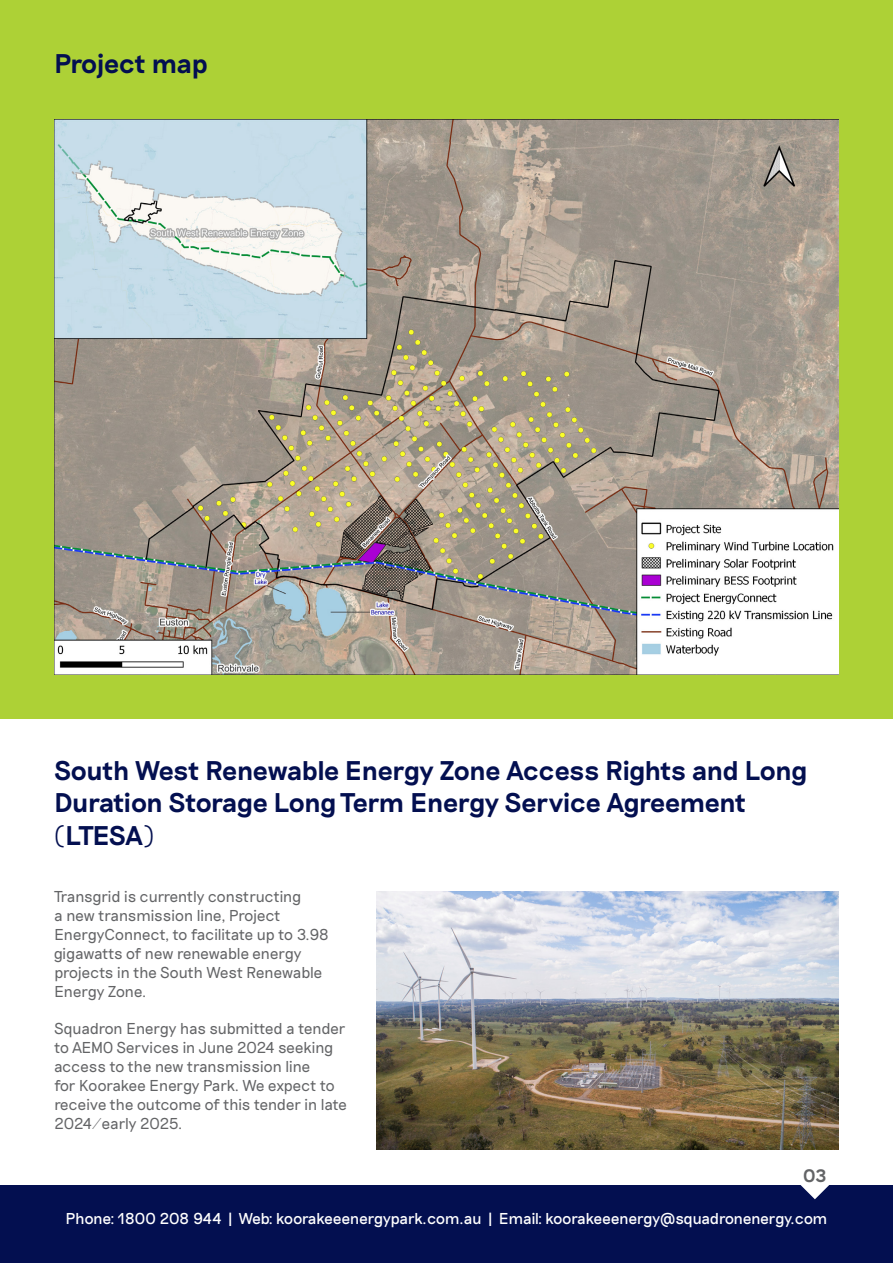
<style>
.page{position:relative;width:893px;height:1263px;background:#fff}
.page>*{position:absolute;margin:0;border:0;box-sizing:border-box;transform-origin:0 0}
.t1{font:600 27px/32.4px "Riposte";letter-spacing:-.035em;color:#030f50}
.t2{font:600 18px "Riposte";color:#636466}
.t3{font:300 15.75px/18.9px "Riposte";letter-spacing:-.035em;color:#636466}
.t4{font:15.75px "Riposte";letter-spacing:-.04em;color:#fff}
</style>
<div class="page">
<div style="left:0;top:1186px;width:893px;height:77px;background:#030f50"></div>
<svg style="left:800px;top:1185px;width:30px;height:14px"></svg>
<div style="left:0;top:0;width:893px;height:718px;background:#add136"></div>
<img style="left:54px;top:119px;width:785px;height:555px">
<img style="left:376px;top:891px;width:463px;height:259px">
<h1 class="t1" style="left:54px;top:48px;width:155px">Project map</h1>
<h1 class="t1" style="left:54px;top:755px;width:755px">South West Renewable Energy Zone Access Rights and Long<br>Duration Storage Long Term Energy Service Agreement (LTESA)</h1>
<p class="t3" style="left:54px;top:887px;width:277px">Transgrid is currently constructing<br>a new transmission line, Project<br>EnergyConnect, to facilitate up to 3.98 gigawatts of new renewable energy projects in the South West Renewable<br>Energy Zone.</p>
<p class="t3" style="left:54px;top:1020px;width:294px">Squadron Energy has submitted a tender to AEMO Services in June 2024 seeking access to the new transmission line<br>for Koorakee Energy Park. We expect to receive the outcome of this tender in late 2024/early 2025.</p>
<p class="t2" style="left:803px;top:1166px;width:25px">03</p>
<p class="t4" style="left:65px;top:1210px;width:764px">Phone: 1800 208 944 | Web: koorakeeenergypark.com.au | Email: koorakeeenergy@squadronenergy.com</p>
</div>
